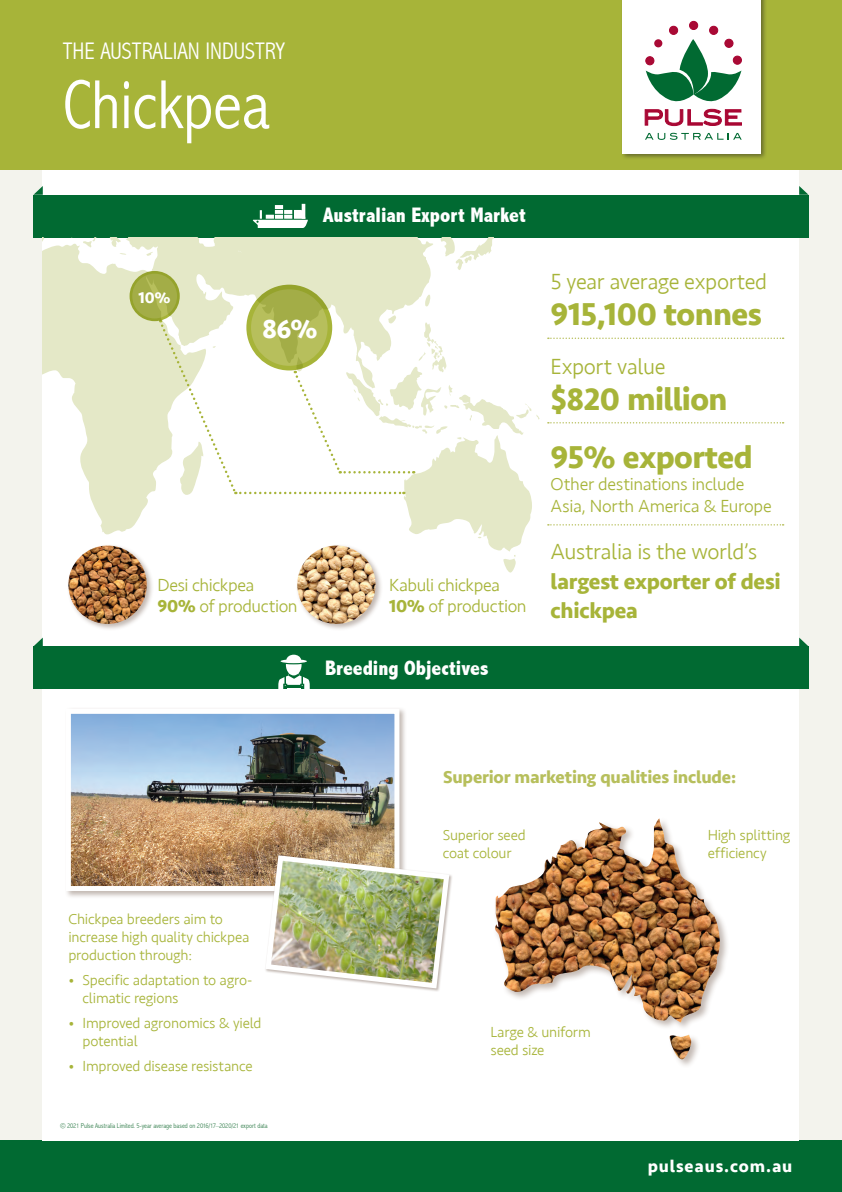
<style>
.page{position:relative;width:842px;height:1192px;background:#f3f3ed}
.page>*{position:absolute;margin:0;border:0;box-sizing:border-box;transform-origin:0 0}
.t1{font:300 condensed 70px "Abadi";color:#fff}
._2__Body_Copy{font:700 32.5px "Seravek";letter-spacing:-.015em;color:#a7b439}
._2__Body_Copy-2{font:700 27.4px "Seravek";color:#fff}
.t2{font:300 condensed 24px "Abadi";color:#fff}
._2__Body_Copy-3{font:700 22.5px/29.5px "Seravek";letter-spacing:-.01em;color:#a7b439}
._2__Body_Copy-4{font:300 22.5px "Seravek";letter-spacing:-.02em;color:#a7b439}
.t3{font:800 condensed 21px "Abadi";color:#fff}
._2__Body_Copy-5{font:300 18px/21.6px "Seravek";letter-spacing:-.02em;color:#a7b439}
._2__Body_Copy-6{font:700 18px "Seravek";letter-spacing:-.01em;color:#b7bf5c}
.t4{font:700 17.5px "Seravek";letter-spacing:.05em;color:#fff}
._2__Body_Copy-7{font:700 16px "Seravek";color:#fff}
._2__Body_Copy-8{font:300 15px/18px "Seravek";letter-spacing:-.015em;color:#a7b439}
.t5{font:300 condensed 7px "Abadi";letter-spacing:-.005em;color:#36804f}
.s1{font-weight:700}
.s2{font-weight:300}
</style>
<div class="page">
<div style="left:0;top:0;width:842px;height:170px;background:#a7b439"></div>
<div style="left:0;top:1141px;width:842px;height:51px;background:#016a32"></div>
<div style="left:43px;top:170px;width:756px;height:971px;background:#fff"></div>
<div style="left:620px;top:0;width:148px;height:160px;background:#231f20;opacity:.5"></div>
<div style="left:622px;top:0;width:139px;height:154px;background:#fff"></div>
<div style="left:689px;top:21px;width:9px;height:9px;background:#a90a35;border-radius:50%"></div>
<div style="left:689px;top:21px;width:9px;height:9px;border:1px solid #a80331;border-radius:50%"></div>
<div style="left:710px;top:26px;width:8px;height:8px;background:#a90a35;border-radius:50%"></div>
<div style="left:709px;top:26px;width:9px;height:9px;border:1px solid #a80331;border-radius:50%"></div>
<div style="left:669px;top:26px;width:9px;height:8px;background:#a90a35;border-radius:50%"></div>
<div style="left:669px;top:26px;width:9px;height:9px;border:1px solid #a80331;border-radius:50%"></div>
<svg style="left:645px;top:39px;width:97px;height:87px"></svg>
<svg style="left:645px;top:133px;width:97px;height:7px"></svg>
<div style="left:33px;top:195px;width:775px;height:42px;background:#016a32"></div>
<div style="left:33px;top:646px;width:775px;height:43px;background:#016a32"></div>
<svg style="left:799px;top:186px;width:9px;height:9px"></svg>
<svg style="left:799px;top:638px;width:9px;height:8px"></svg>
<svg style="left:278px;top:655px;width:32px;height:34px"></svg>
<hr style="left:302px;top:204px;width:3px;height:15px;background:#fff">
<svg style="left:253px;top:205px;width:55px;height:23px"></svg>
<svg style="left:43px;top:238px;width:497px;height:296px;fill:#e4e8c7"></svg>
<svg style="left:83px;top:240px;width:9px;height:7px"></svg>
<svg style="left:119px;top:253px;width:7px;height:2px"></svg>
<svg style="left:146px;top:252px;width:7px;height:4px"></svg>
<svg style="left:33px;top:186px;width:10px;height:9px"></svg>
<svg style="left:34px;top:638px;width:9px;height:8px"></svg>
<svg style="left:159px;top:315px;width:380px;height:258px"></svg>
<svg style="left:131px;top:272px;width:47px;height:48px;fill:#a3ad47"></svg>
<div style="left:130px;top:271px;width:50px;height:50px;border:3px solid #a7b439;border-radius:50%"></div>
<svg style="left:249px;top:287px;width:81px;height:81px;fill:#a7b447"></svg>
<div style="left:246px;top:285px;width:86px;height:85px;border:5px solid #a7b439;border-radius:50%"></div>
<div style="left:64px;top:707px;width:343px;height:192px;background:#674e3f;opacity:.4"></div>
<img style="left:72px;top:715px;width:321px;height:170px">
<div style="left:66px;top:709px;width:333px;height:182px;border:5px solid #fff"></div>
<img style="left:263px;top:852px;width:189px;height:139px">
<div style="left:67px;top:544px;width:87px;height:88px;background:#674e3f;opacity:.4"></div>
<img style="left:68px;top:546px;width:79px;height:78px;border-radius:39px">
<div style="left:295px;top:544px;width:88px;height:88px;background:#674e3f;opacity:.4"></div>
<img style="left:297px;top:546px;width:79px;height:78px;border-radius:39px">
<div style="left:493px;top:817px;width:236px;height:252px;background:#674e3f;opacity:.4"></div>
<img style="left:494px;top:818px;width:226px;height:241px">
<svg style="left:548px;top:338px;width:236px;height:1px"></svg>
<svg style="left:548px;top:524px;width:236px;height:2px"></svg>
<svg style="left:548px;top:422px;width:236px;height:2px"></svg>
<h3 class="t2" style="left:63px;top:37px;width:224px">THE AUSTRALIAN INDUSTRY</h3>
<h1 class="t1" style="left:63px;top:64px;width:209px">Chickpea</h1>
<p class="_2__Body_Copy-7" style="left:139px;top:285px;width:34px">10%</p>
<h3 class="t3" style="left:323px;top:202px;width:204px">Australian Export Market</h3>
<p class="_2__Body_Copy-2" style="left:262px;top:307px;width:57px">86%</p>
<p class="_2__Body_Copy-5" style="left:158px;top:574px;width:142px">Desi chickpea<br><span class="s1">90%</span> of production</p>
<p class="_2__Body_Copy-5" style="left:389px;top:574px;width:139px">Kabuli chickpea<br><span class="s1">10%</span> of production</p>
<h3 class="t3" style="left:325px;top:656px;width:165px">Breeding Objectives</h3>
<p class="_2__Body_Copy-4" style="left:551px;top:268px;width:218px">5 year average exported</p>
<p class="_2__Body_Copy" style="left:551px;top:288px;width:213px">915,100 tonnes</p>
<p class="_2__Body_Copy-4" style="left:551px;top:353px;width:116px">Export value</p>
<p class="_2__Body_Copy" style="left:551px;top:373px;width:178px">$820 million</p>
<p class="_2__Body_Copy" style="left:551px;top:431px;width:204px">95% exported</p>
<p class="_2__Body_Copy-5" style="left:551px;top:474px;width:223px">Other destinations include<br>Asia, North America &amp; Europe</p>
<p class="_2__Body_Copy-3" style="left:551px;top:537px;width:232px"><span class="s2">Australia is the world’s </span>largest exporter of desi chickpea</p>
<p class="_2__Body_Copy-6" style="left:443px;top:763px;width:295px">Superior marketing qualities include:</p>
<p class="_2__Body_Copy-8" style="left:68px;top:910px;width:183px">Chickpea breeders aim to increase high quality chickpea production through:</p>
<p class="_2__Body_Copy-8" style="left:83px;top:971px;width:171px;text-indent:-14px">• Specific adaptation to agro&shy;climatic regions</p>
<p class="_2__Body_Copy-8" style="left:83px;top:1014px;width:181px;text-indent:-14px">• Improved agronomics &amp; yield potential</p>
<p class="_2__Body_Copy-8" style="left:68px;top:1057px;width:186px">• Improved disease resistance</p>
<p class="t5" style="left:60px;top:1122px;width:209px">© 2021 Pulse Australia Limited. 5-year average based on 2016/17–2020/21 export data</p>
<p class="_2__Body_Copy-8" style="left:443px;top:826px;width:84px">Superior seed coat colour</p>
<p class="_2__Body_Copy-8" style="left:708px;top:826px;width:84px">High splitting efficiency</p>
<p class="_2__Body_Copy-8" style="left:490px;top:1023px;width:102px">Large &amp; uniform seed size</p>
<p class="t4" style="left:648px;top:1152px;width:146px">pulseaus.com.au</p>
</div>
